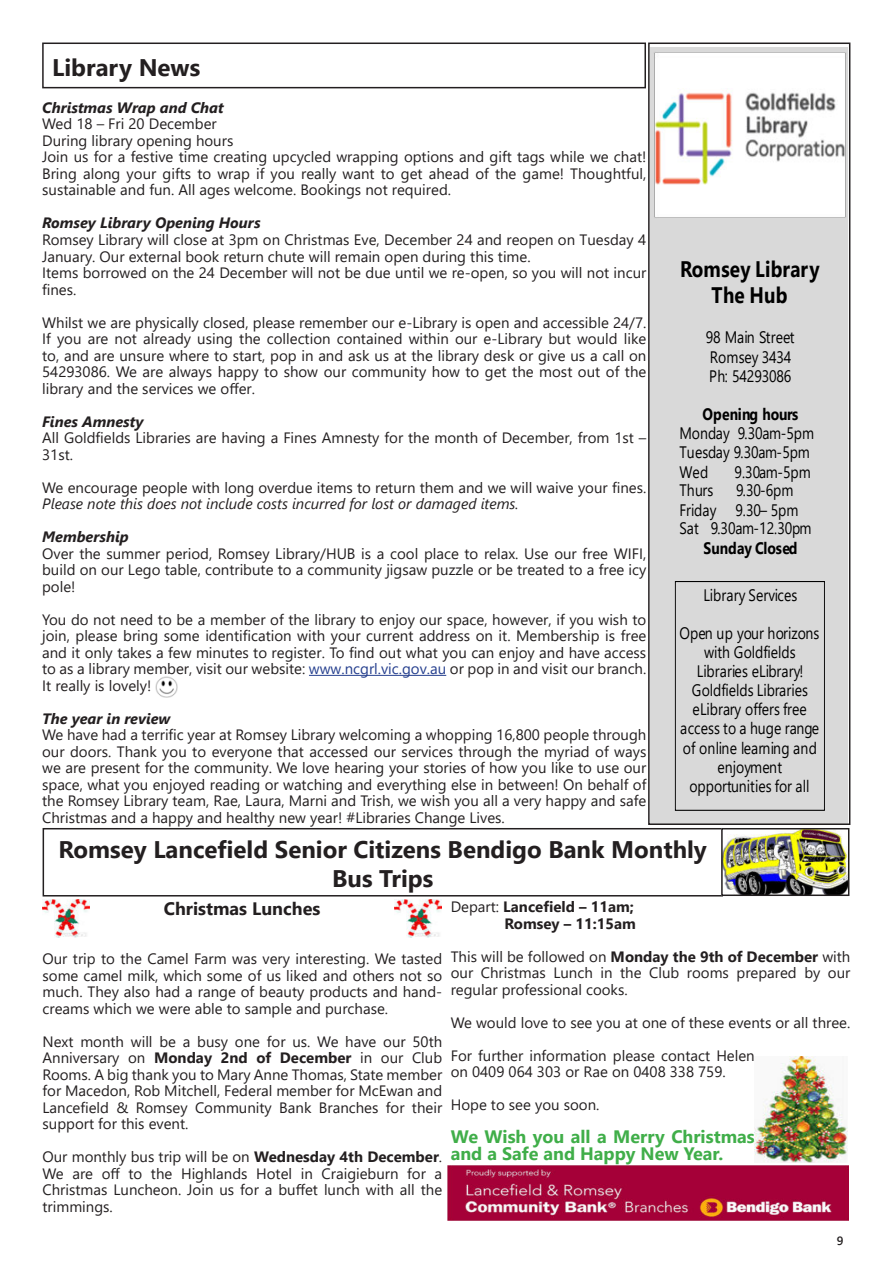
<style>
.page{position:relative;width:893px;height:1263px;background:#fff}
.page>*{position:absolute;margin:0;border:0;box-sizing:border-box;transform-origin:0 0}
.t1{font:700 24px/28.8px "Segoe UI";color:#231f20;text-align:center}
.t2{font:700 22.5px/26.4px "Segoe UI";letter-spacing:.01em;color:#000;text-align:center;scale:.84 1}
.t3{font:700 18px/16.5px "Segoe UI";color:#40ae49}
.t4{font:700 18px "Segoe UI";color:#231f20}
.t5{font:16.65px/19.2px "Segoe UI";color:#000;scale:.84 1}
.t6{font:700 16.65px "Segoe UI";letter-spacing:-.015em;color:#000;scale:.84 1}
.t7{font:15px/16.5px "Segoe UI";color:#231f20;text-align:justify}
.t8{font:italic 700 15px "Segoe UI";color:#231f20}
.t9{font:italic 15px "Segoe UI";color:#231f20}
.t10{font:700 15px/16.5px "Segoe UI";color:#231f20;text-align:right}
.t11{font:600 12px "Segoe UI";color:#231f20}
.s1{color:#253f8e}
.s2{font-weight:700}
.s3{font-weight:400}
</style>
<div class="page">
<div style="left:42px;top:43px;width:604px;height:45px;border:2px solid #231f20"></div>
<hr style="left:309px;top:675px;width:137px;height:1px;background:#253f8e">
<div style="left:650px;top:47px;width:198px;height:777px;background:#d9d9d9"></div>
<img style="left:654px;top:52px;width:192px;height:166px">
<div style="left:675px;top:581px;width:150px;height:230px;border:1px solid #000"></div>
<div style="left:648px;top:43px;width:202px;height:782px;border:2px solid #231f20"></div>
<img style="left:156px;top:677px;width:21px;height:21px">
<div style="left:43px;top:828px;width:680px;height:68px;border:2px solid #231f20"></div>
<img style="left:447px;top:1165px;width:402px;height:55px">
<img style="left:724px;top:831px;width:122px;height:62px">
<div style="left:721px;top:828px;width:128px;height:68px;border:2px solid #231f20"></div>
<img style="left:755px;top:1056px;width:92px;height:106px">
<img style="left:43px;top:900px;width:46px;height:37px">
<img style="left:395px;top:900px;width:47px;height:37px">
<h1 class="t1" style="left:52px;top:55px;width:150px">Library News</h1>
<p class="t8" style="left:42px;top:102px;width:183px">Christmas Wrap and Chat</p>
<p class="t7" style="left:42px;top:117px;width:606px;text-align:left">Wed 18 – Fri 20 December<br>During library opening hours<br>Join us for a festive time creating upcycled wrapping options and gift tags while we chat!<br>Bring along your gifts to wrap if you really want to get ahead of the game! Thoughtful, sustainable and fun. All ages welcome. Bookings not required.</p>
<p class="t8" style="left:42px;top:217px;width:220px">Romsey Library Opening Hours</p>
<p class="t7" style="left:42px;top:233px;width:606px;text-align:left">Romsey Library will close at 3pm on Christmas Eve, December 24 and reopen on Tuesday 4<br>January. Our external book return chute will remain open during this time.<br>Items borrowed on the 24 December will not be due until we re-open, so you will not incur fines.</p>
<p class="t7" style="left:42px;top:315px;width:606px">Whilst we are physically closed, please remember our e-Library is open and accessible 24/7.<br>If you are not already using the collection contained within our e-Library but would like to, and are unsure where to start, pop in and ask us at the library desk or give us a call on 54293086. We are always happy to show our community how to get the most out of the library and the services we offer.</p>
<p class="t8" style="left:42px;top:415px;width:103px">Fines Amnesty</p>
<p class="t7" style="left:42px;top:428px;width:606px">All Goldfields Libraries are having a Fines Amnesty for the month of December, from 1st –<br>31st.</p>
<p class="t7" style="left:42px;top:478px;width:606px">We encourage people with long overdue items to return them and we will waive your fines.</p>
<p class="t9" style="left:42px;top:498px;width:478px">Please note this does not include costs incurred for lost or damaged items.</p>
<p class="t8" style="left:42px;top:531px;width:88px">Membership</p>
<p class="t7" style="left:42px;top:546px;width:606px">Over the summer period, Romsey Library/HUB is a cool place to relax. Use our free WIFI, build on our Lego table, contribute to a community jigsaw puzzle or be treated to a free icy pole!</p>
<p class="t7" style="left:42px;top:612px;width:606px">You do not need to be a member of the library to enjoy our space, however, if you wish to join, please bring some identification with your current address on it. Membership is free and it only takes a few minutes to register. To find out what you can enjoy and have access to as a library member, visit our website: <span class="s1">www.ncgrl.vic.gov.au</span> or pop in and visit our branch.<br>It really is lovely!</p>
<p class="t8" style="left:42px;top:712px;width:130px">The year in review</p>
<p class="t7" style="left:42px;top:725px;width:606px">We have had a terrific year at Romsey Library welcoming a whopping 16,800 people through our doors. Thank you to everyone that accessed our services through the myriad of ways we are present for the community. We love hearing your stories of how you like to use our space, what you enjoyed reading or watching and everything else in between! On behalf of the Romsey Library team, Rae, Laura, Marni and Trish, we wish you all a very happy and safe Christmas and a happy and healthy new year! #Libraries Change Lives.</p>
<h2 class="t2" style="left:680px;top:258px;width:167px">Romsey Library<br>The Hub</h2>
<p class="t5" style="left:706px;top:329px;width:107px">98 Main Street<br>Romsey 3434<br>Ph: 54293086</p>
<p class="t6" style="left:702px;top:408px;width:116px">Opening hours</p>
<p class="t5" style="left:679px;top:424px;width:162px">Monday 9.30am-5pm<br>Tuesday 9.30am-5pm<br>Wed</p>
<p class="t5" style="left:735px;top:463px;width:92px">9.30am-5pm</p>
<p class="t5" style="left:679px;top:482px;width:42px">Thurs</p>
<p class="t5" style="left:679px;top:482px;width:159px;text-indent:57px">9.30-6pm<br>Friday 9.30– 5pm<br>Sat 9.30am-12.30pm</p>
<p class="t6" style="left:703px;top:532px;width:114px">Sunday Closed</p>
<p class="t5" style="left:703px;top:586px;width:113px">Library Services</p>
<p class="t5" style="left:679px;top:624px;width:168px;text-align:center">Open up your horizons with Goldfields<br>Libraries eLibrary!<br>Goldfields Libraries eLibrary offers free access to a huge range of online learning and enjoyment opportunities for all</p>
<h1 class="t1" style="left:59px;top:834px;width:650px">Romsey Lancefield Senior Citizens Bendigo Bank Monthly<br>Bus Trips</h1>
<p class="t4" style="left:164px;top:891px;width:158px">Christmas Lunches</p>
<p class="t7" style="left:43px;top:952px;width:401px">Our trip to the Camel Farm was very interesting. We tasted some camel milk, which some of us liked and others not so much. They also had a range of beauty products and hand&shy;creams which we were able to sample and purchase.</p>
<p class="t7" style="left:43px;top:1034px;width:401px">Next month will be a busy one for us. We have our 50th Anniversary on <span class="s2">Monday 2nd of December</span> in our Club Rooms. A big thank you to Mary Anne Thomas, State member for Macedon, Rob Mitchell, Federal member for McEwan and Lancefield &amp; Romsey Community Bank Branches for their support for this event.</p>
<p class="t7" style="left:43px;top:1150px;width:401px">Our monthly bus trip will be on <span class="s2">Wednesday 4th December</span>.<br>We are off to the Highlands Hotel in Craigieburn for a Christmas Luncheon. Join us for a buffet lunch with all the trimmings.</p>
<p class="t10" style="left:451px;top:898px;width:187px"><span class="s3">Depart:</span> Lancefield – 11am;<br>Romsey – 11:15am</p>
<p class="t7" style="left:451px;top:949px;width:401px">This will be followed on <span class="s2">Monday the 9th of December</span> with our Christmas Lunch in the Club rooms prepared by our regular professional cooks.</p>
<p class="t7" style="left:451px;top:1015px;width:401px">We would love to see you at one of these events or all three.</p>
<p class="t7" style="left:451px;top:1048px;width:306px">For further information please contact Helen on 0409 064 303 or Rae on 0408 338 759.</p>
<p class="t7" style="left:451px;top:1098px;width:150px">Hope to see you soon.</p>
<p class="t3" style="left:451px;top:1127px;width:306px">We Wish you all a Merry Christmas and a Safe and Happy New Year.</p>
<p class="t11" style="left:837px;top:1234px;width:8px">9</p>
</div>
